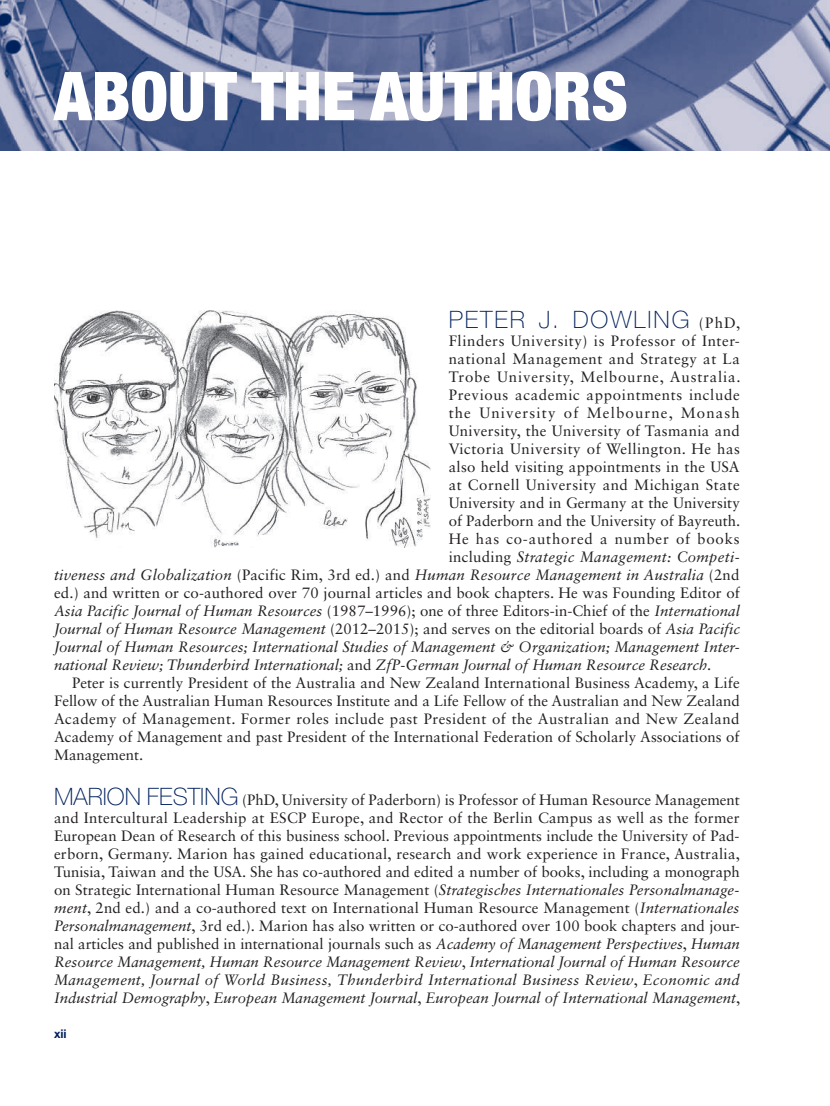
<style>
.page{position:relative;width:830px;height:1106px;background:#fff}
.page>*{position:absolute;margin:0;border:0;box-sizing:border-box;transform-origin:0 0}
.t1{font:900 condensed 67.5px "Helvetica Neue LT Std";color:#fff}
.t2{font:100 24px "Helvetica Neue LT Std";letter-spacing:.08em;color:#00205b}
.t3{font:15px/18px "Sabon LT Std";letter-spacing:.01em;color:#231f20;text-align:justify}
.t4{font:italic 15px "Sabon LT Std";color:#231f20}
.t5{font:15px "Sabon LT Std";letter-spacing:.03em;color:#231f20}
.t6{font:15px "Sabon LT Std";letter-spacing:.04em;color:#231f20}
.t7{font:15px "Sabon LT Std";letter-spacing:.035em;color:#231f20}
.t8{font:15px "Sabon LT Std";letter-spacing:.055em;color:#231f20}
.t9{font:italic 15px "Sabon LT Std";letter-spacing:.02em;color:#231f20}
.t10{font:15px "Sabon LT Std";letter-spacing:.045em;color:#231f20}
.t11{font:15px "Sabon LT Std";letter-spacing:.075em;color:#231f20}
.t12{font:700 12px "Helvetica Neue LT Std";color:#00205b}
.s1{font-family:"Sabon LT Std";font-weight:400;font-size:15px;color:#231f20}
.s2{font-style:normal}
.s3{font-family:"Helvetica Neue LT Std";font-weight:100;font-size:24px;color:#00205b}
.s4{font-style:italic}
</style>
<div class="page">
<img style="left:0;top:0;width:829px;height:150px">
<img style="left:54px;top:311px;width:376px;height:237px">
<p class="t1" style="left:54px;top:55px;width:575px">ABOUT THE AUTHORS</p>
<p class="t2" style="left:448px;top:305px;width:32px">PETER</p>
<p class="t2" style="left:538px;top:305px;width:203px">J. DOWLING <span class="s1">(PhD,</span></p>
<p class="t6" style="left:448px;top:331px;width:292px">Flinders University) is Professor of Inter-</p>
<p class="t6" style="left:448px;top:349px;width:292px">national Management and Strategy at La</p>
<p class="t8" style="left:448px;top:367px;width:293px">Trobe University, Melbourne, Australia.</p>
<p class="t10" style="left:448px;top:385px;width:292px">Previous academic appointments include</p>
<p class="t11" style="left:448px;top:403px;width:292px">the University of Melbourne, Monash</p>
<p class="t3" style="left:448px;top:421px;width:292px">University, the University of Tasmania and</p>
<p class="t7" style="left:448px;top:439px;width:293px">Victoria University of Wellington. He has</p>
<p class="t3" style="left:448px;top:457px;width:292px">also held visiting appointments in the USA</p>
<p class="t7" style="left:448px;top:475px;width:292px">at Cornell University and Michigan State</p>
<p class="t3" style="left:448px;top:493px;width:292px">University and in Germany at the University</p>
<p class="t3" style="left:448px;top:511px;width:293px">of Paderborn and the University of Bayreuth.</p>
<p class="t8" style="left:448px;top:529px;width:292px">He has co-authored a number of books</p>
<p class="t9" style="left:448px;top:548px;width:292px"><span class="s2">including</span> Strategic Management: Competi-</p>
<p class="t4" style="left:54px;top:566px;width:686px">tiveness and Globalization <span class="s2">(Pacific Rim, 3rd ed.) and</span> Human Resource Management in Australia <span class="s2">(2nd</span></p>
<p class="t3" style="left:54px;top:583px;width:687px">ed.) and written or co-authored over 70 journal articles and book chapters. He was Founding Editor of</p>
<p class="t4" style="left:54px;top:602px;width:687px">Asia Pacific Journal of Human Resources <span class="s2">(1987–1996); one of three Editors-in-Chief of the</span> International</p>
<p class="t4" style="left:54px;top:620px;width:687px">Journal of Human Resource Management <span class="s2">(2012–2015); and serves on the editorial boards of</span> Asia Pacific</p>
<p class="t4" style="left:54px;top:638px;width:687px">Journal of Human Resources; International Studies of Management &amp; Organization; Management Inter-</p>
<p class="t4" style="left:54px;top:656px;width:658px">national Review; Thunderbird International; <span class="s2">and</span> ZfP-German Journal of Human Resource Research.</p>
<p class="t3" style="left:72px;top:673px;width:668px">Peter is currently President of the Australia and New Zealand International Business Academy, a Life</p>
<p class="t3" style="left:54px;top:691px;width:687px">Fellow of the Australian Human Resources Institute and a Life Fellow of the Australian and New Zealand</p>
<p class="t5" style="left:54px;top:709px;width:686px">Academy of Management. Former roles include past President of the Australian and New Zealand</p>
<p class="t3" style="left:54px;top:727px;width:686px">Academy of Management and past President of the International Federation of Scholarly Associations of</p>
<p class="t3" style="left:54px;top:745px;width:91px">Management.</p>
<p class="t2" style="left:54px;top:782px;width:107px">MARION FEST</p>
<p class="t3" style="left:54px;top:790px;width:687px;text-indent:146px"><span class="s3">ING</span> (PhD, University of Paderborn) is Professor of Human Resource Management and Intercultural Leadership at ESCP Europe, and Rector of the Berlin Campus as well as the former European Dean of Research of this business school. Previous appointments include the University of Pad&shy;erborn, Germany. Marion has gained educational, research and work experience in France, Australia, Tunisia, Taiwan and the USA. She has co-authored and edited a number of books, including a monograph on Strategic International Human Resource Management (<span class="s4">Strategisches Internationales Personalmanage&shy;ment</span>, 2nd ed.) and a co-authored text on International Human Resource Management (<span class="s4">Internationales Personalmanagement</span>, 3rd ed.). Marion has also written or co-authored over 100 book chapters and jour&shy;nal articles and published in international journals such as <span class="s4">Academy of Management Perspectives</span>, <span class="s4">Human Resource Management, Human Resource Management Review</span>, <span class="s4">International Journal of Human Resource Management, Journal of World Business, Thunderbird International Business Review</span>, <span class="s4">Economic and Industrial Demography</span>, <span class="s4">European Management Journal</span>, <span class="s4">European Journal of International Management</span>,</p>
<p class="t12" style="left:54px;top:1026px;width:14px">xii</p>
</div>
